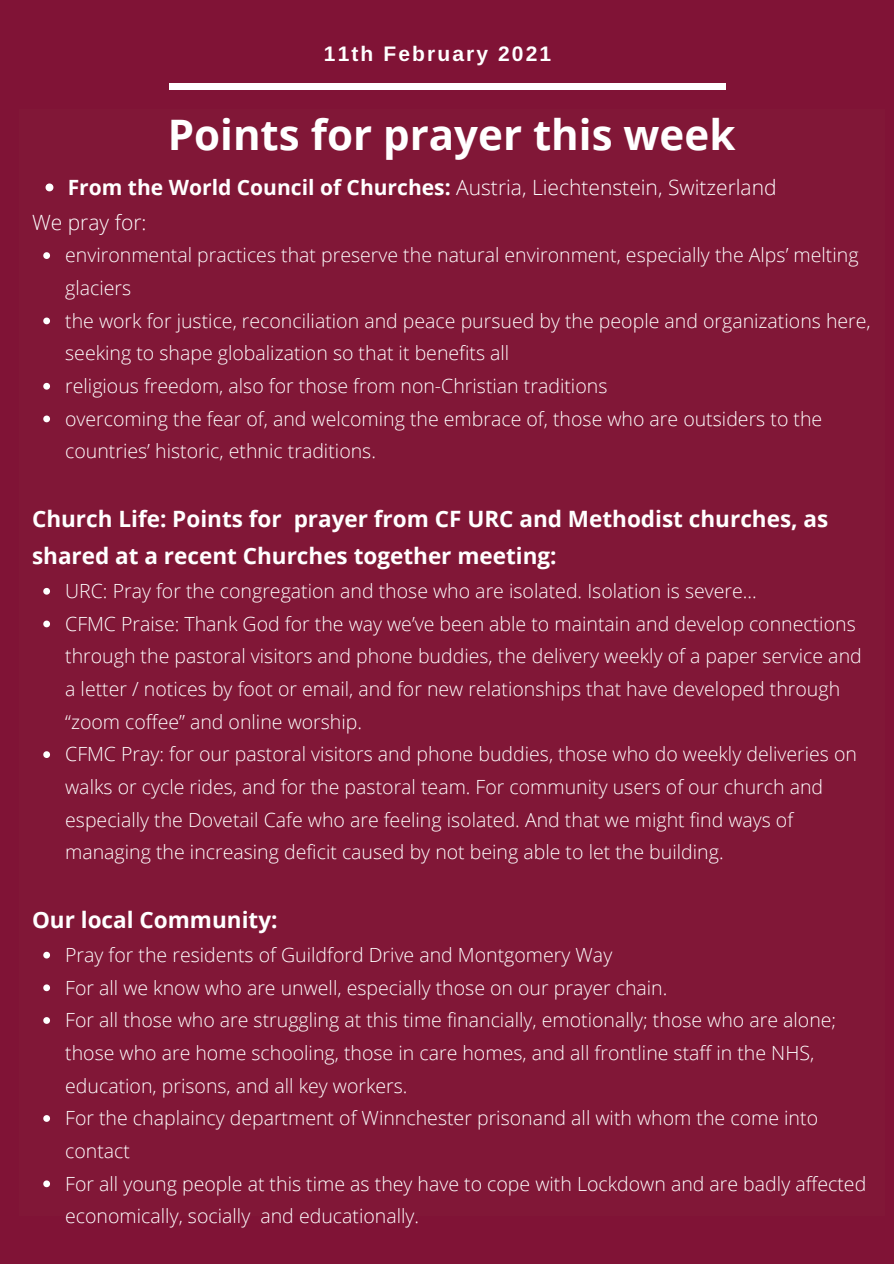
<style>
.page{position:relative;width:894px;height:1264px;background:#fff}
.page>*{position:absolute;margin:0;border:0;box-sizing:border-box;transform-origin:0 0}
.t1{font:700 42px "Open Sans";color:#fff}
.t2{font:700 22.5px/37.2px "Open Sans";color:#fff}
.t3{font:300 21px "Open Sans";color:#fff}
.t4{font:700 21px "Arimo";letter-spacing:.1em;color:#fff}
.t5{font:300 19.5px/32.7px "Open Sans";color:#fff}
.s1{font-weight:700}
</style>
<div class="page">
<div style="left:0;top:0;width:893px;height:1263px;background:#801336"></div>
<div style="left:169px;top:83px;width:556px;height:6px;background:#fff"></div>
<div style="left:20px;top:109px;width:865px;height:1106px;background:#811737"></div>
<svg style="left:46px;top:183px;width:7px;height:8px"></svg>
<svg style="left:43px;top:252px;width:7px;height:7px"></svg>
<svg style="left:43px;top:317px;width:7px;height:7px"></svg>
<svg style="left:43px;top:383px;width:7px;height:6px"></svg>
<svg style="left:43px;top:415px;width:7px;height:7px"></svg>
<svg style="left:43px;top:588px;width:7px;height:6px"></svg>
<svg style="left:43px;top:620px;width:7px;height:7px"></svg>
<svg style="left:43px;top:751px;width:7px;height:7px"></svg>
<svg style="left:43px;top:951px;width:7px;height:7px"></svg>
<svg style="left:43px;top:984px;width:7px;height:7px"></svg>
<svg style="left:43px;top:1017px;width:7px;height:6px"></svg>
<svg style="left:43px;top:1115px;width:7px;height:6px"></svg>
<svg style="left:43px;top:1180px;width:7px;height:7px"></svg>
<p class="t4" style="left:324px;top:42px;width:229px">11th February 2021</p>
<p class="t1" style="left:168px;top:105px;width:569px">Points for prayer this week</p>
<p class="t3" style="left:68px;top:172px;width:710px"><span class="s1">From the World Council of Churches:</span> Austria, Liechtenstein, Switzerland</p>
<p class="t3" style="left:32px;top:207px;width:116px">We pray for:</p>
<p class="t5" style="left:65px;top:238px;width:794px">environmental practices that preserve the natural environment, especially the Alps’ melting glaciers</p>
<p class="t5" style="left:65px;top:304px;width:806px">the work for justice, reconciliation and peace pursued by the people and organizations here, seeking to shape globalization so that it benefits all</p>
<p class="t5" style="left:65px;top:369px;width:543px">religious freedom, also for those from non-Christian traditions</p>
<p class="t5" style="left:65px;top:402px;width:758px">overcoming the fear of, and welcoming the embrace of, those who are outsiders to the countries’ historic, ethnic traditions.</p>
<p class="t2" style="left:32px;top:499px;width:797px">Church Life: Points for prayer from CF URC and Methodist churches, as shared at a recent Churches together meeting:</p>
<p class="t5" style="left:65px;top:574px;width:693px">URC: Pray for the congregation and those who are isolated. Isolation is severe...</p>
<p class="t5" style="left:65px;top:606px;width:797px">CFMC Praise: Thank God for the way we’ve been able to maintain and develop connections through the pastoral visitors and phone buddies, the delivery weekly of a paper service and a letter / notices by foot or email, and for new relationships that have developed through “zoom coffee” and online worship.</p>
<p class="t5" style="left:65px;top:737px;width:793px">CFMC Pray: for our pastoral visitors and phone buddies, those who do weekly deliveries on walks or cycle rides, and for the pastoral team. For community users of our church and especially the Dovetail Cafe who are feeling isolated. And that we might find ways of managing the increasing deficit caused by not being able to let the building.</p>
<p class="t2" style="left:32px;top:900px;width:247px">Our local Community:</p>
<p class="t5" style="left:65px;top:938px;width:548px">Pray for the residents of Guildford Drive and Montgomery Way</p>
<p class="t5" style="left:65px;top:970px;width:603px">For all we know who are unwell, especially those on our prayer chain.</p>
<p class="t5" style="left:65px;top:1003px;width:772px">For all those who are struggling at this time financially, emotionally; those who are alone; those who are home schooling, those in care homes, and all frontline staff in the NHS, education, prisons, and all key workers.</p>
<p class="t5" style="left:65px;top:1101px;width:754px">For the chaplaincy department of Winnchester prisonand all with whom the come into contact</p>
<p class="t5" style="left:65px;top:1166px;width:802px">For all young people at this time as they have to cope with Lockdown and are badly affected economically, socially and educationally.</p>
</div>
